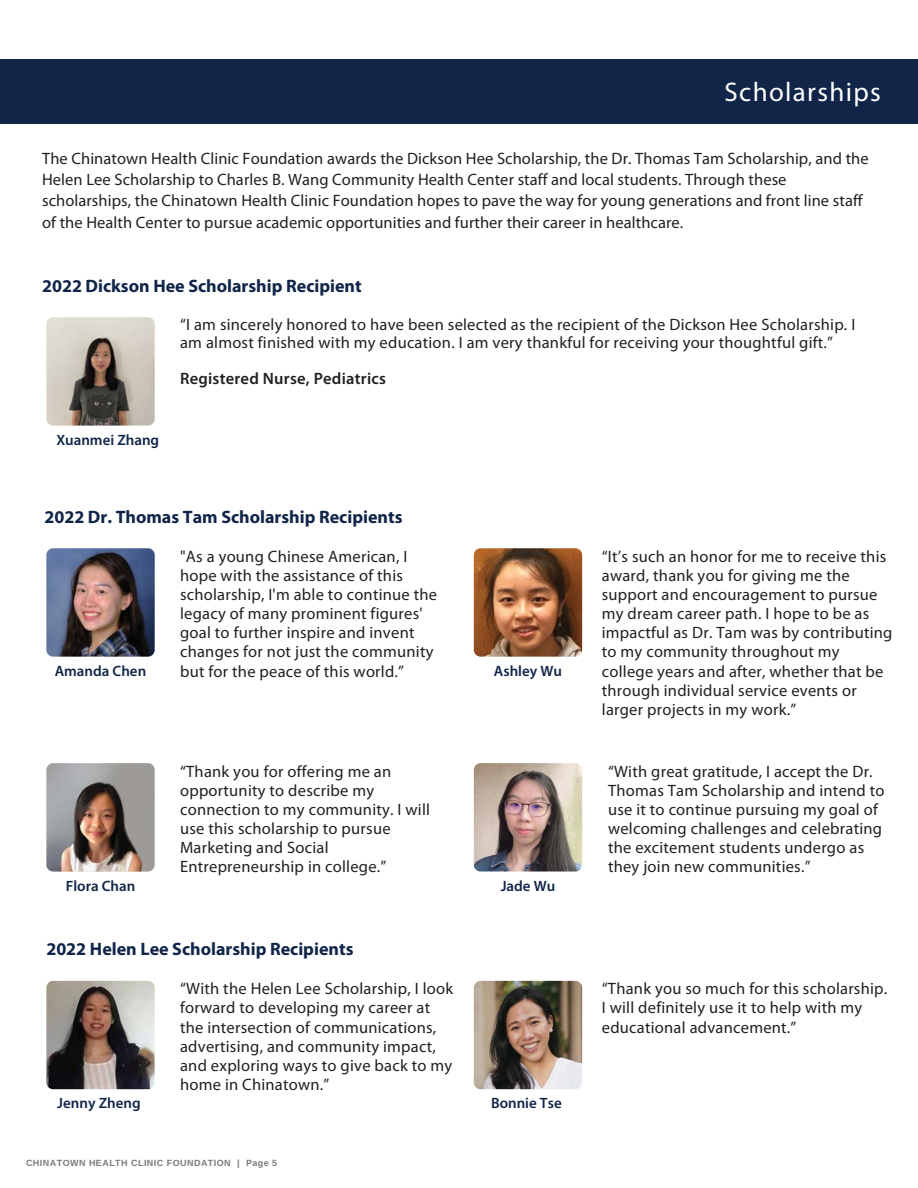
<style>
.page{position:relative;width:918px;height:1188px;background:#fff}
.page>*{position:absolute;margin:0;border:0;box-sizing:border-box;transform-origin:0 0}
.t1{font:27px "Myriad Pro";letter-spacing:.05em;color:#fff}
.t2{font:700 18px "Myriad Pro";color:#102548}
.t3{font:16.5px/19px "Myriad Pro";letter-spacing:.015em;color:#231f20}
.t4{font:600 16.5px "Myriad Pro";letter-spacing:.015em;color:#231f20}
.t5{font:600 15px "Myriad Pro";color:#102548}
.t6{font:700 9px "Arimo";letter-spacing:.05em;color:#7c7979}
</style>
<div class="page">
<div style="left:0;top:59px;width:918px;height:65px;background:#102548"></div>
<img style="left:46px;top:317px;width:109px;height:109px;border-radius:7px">
<img style="left:46px;top:548px;width:109px;height:109px;border-radius:7px">
<img style="left:46px;top:763px;width:109px;height:108px;border-radius:7px">
<img style="left:474px;top:548px;width:108px;height:109px;border-radius:7px">
<img style="left:474px;top:763px;width:108px;height:109px;border-radius:7px">
<img style="left:46px;top:981px;width:109px;height:108px;border-radius:7px">
<img style="left:474px;top:981px;width:108px;height:108px;border-radius:7px">
<h1 class="t1" style="left:725px;top:81px;width:158px">Scholarships</h1>
<p class="t3" style="left:42px;top:149px;width:828px;line-height:21.3px">The Chinatown Health Clinic Foundation awards the Dickson Hee Scholarship, the Dr. Thomas Tam Scholarship, and the Helen Lee Scholarship to Charles B. Wang Community Health Center staff and local students. Through these scholarships, the Chinatown Health Clinic Foundation hopes to pave the way for young generations and front line staff of the Health Center to pursue academic opportunities and further their career in healthcare.</p>
<p class="t2" style="left:42px;top:279px;width:321px">2022 Dickson Hee Scholarship Recipient</p>
<p class="t3" style="left:180px;top:317px;width:677px;line-height:18px">“I am sincerely honored to have been selected as the recipient of the Dickson Hee Scholarship. I am almost finished with my education. I am very thankful for receiving your thoughtful gift.”</p>
<p class="t4" style="left:180px;top:373px;width:207px">Registered Nurse, Pediatrics</p>
<p class="t5" style="left:56px;top:434px;width:104px">Xuanmei Zhang</p>
<p class="t2" style="left:44px;top:510px;width:360px">2022 Dr. Thomas Tam Scholarship Recipients</p>
<p class="t5" style="left:55px;top:665px;width:93px">Amanda Chen</p>
<p class="t5" style="left:66px;top:880px;width:71px">Flora Chan</p>
<p class="t3" style="left:180px;top:548px;width:259px">"As a young Chinese American, I hope with the assistance of this scholarship, I'm able to continue the legacy of many prominent figures' goal to further inspire and invent changes for not just the community but for the peace of this world.”</p>
<p class="t3" style="left:602px;top:548px;width:292px">“It’s such an honor for me to receive this award, thank you for giving me the support and encouragement to pursue my dream career path. I hope to be as impactful as Dr. Tam was by contributing to my community throughout my college years and after, whether that be through individual service events or larger projects in my work.”</p>
<p class="t5" style="left:494px;top:665px;width:70px">Ashley Wu</p>
<p class="t3" style="left:180px;top:763px;width:251px">“Thank you for offering me an opportunity to describe my connection to my community. I will use this scholarship to pursue<br>Marketing and Social<br>Entrepreneurship in college.”</p>
<p class="t5" style="left:501px;top:880px;width:56px">Jade Wu</p>
<p class="t3" style="left:608px;top:763px;width:278px">“With great gratitude, I accept the Dr.<br>Thomas Tam Scholarship and intend to use it to continue pursuing my goal of welcoming challenges and celebrating the excitement students undergo as they join new communities.”</p>
<p class="t2" style="left:46px;top:943px;width:309px">2022 Helen Lee Scholarship Recipients</p>
<p class="t3" style="left:180px;top:981px;width:275px">“With the Helen Lee Scholarship, I look forward to developing my career at the intersection of communications, advertising, and community impact, and exploring ways to give back to my home in Chinatown.”</p>
<p class="t3" style="left:602px;top:981px;width:287px">“Thank you so much for this scholarship.<br>I will definitely use it to help with my educational advancement.”</p>
<p class="t5" style="left:57px;top:1098px;width:85px">Jenny Zheng</p>
<p class="t5" style="left:491px;top:1098px;width:72px">Bonnie Tse</p>
<p class="t6" style="left:26px;top:1159px;width:253px">CHINATOWN HEALTH CLINIC FOUNDATION | Page 5</p>
</div>
